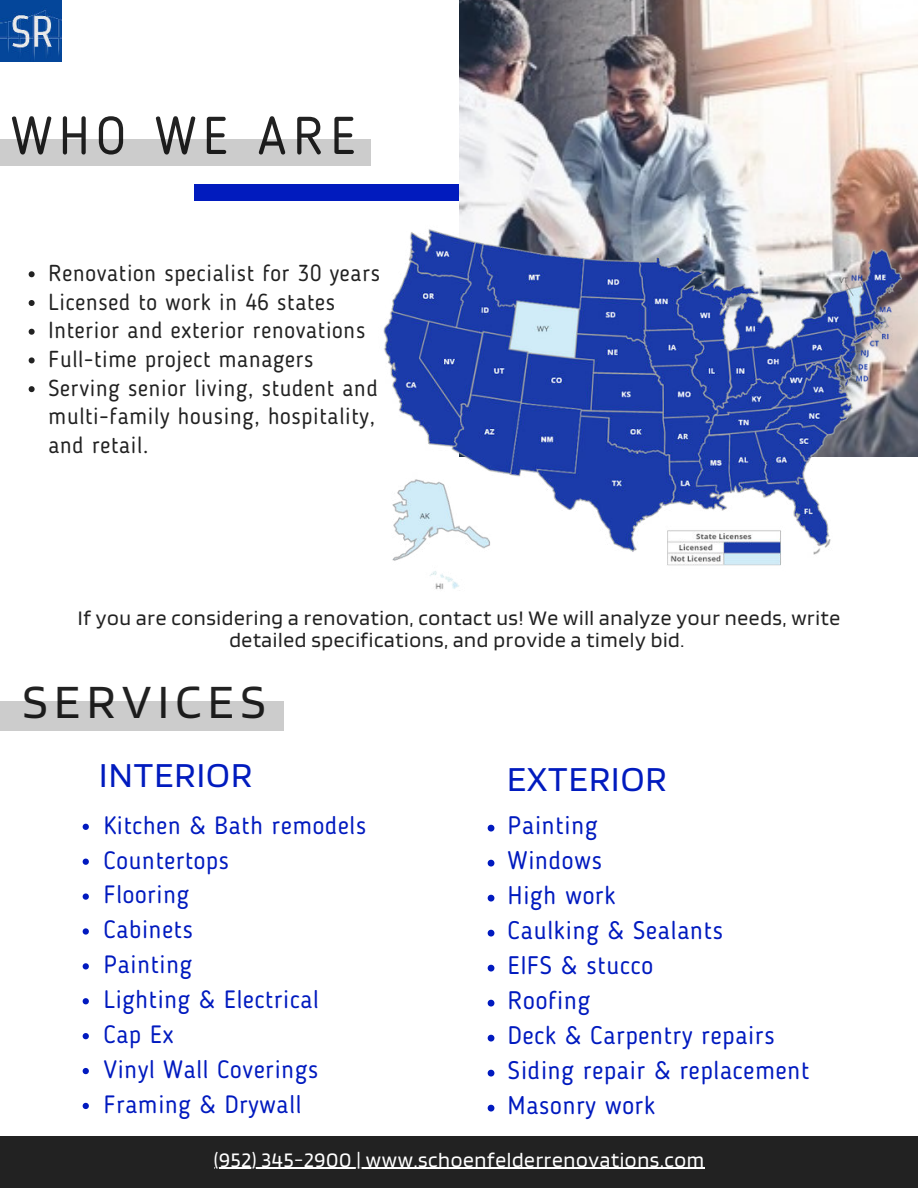
<style>
.page{position:relative;width:918px;height:1188px;background:#fff}
.page>*{position:absolute;margin:0;border:0;box-sizing:border-box;transform-origin:0 0}
.t1{font:52.8px "Blogger Sans";letter-spacing:.13em;color:#222}
.t2{font:49.8px "Blinker";letter-spacing:.13em;color:#222}
.t3{font:36.6px "Blinker";letter-spacing:.03em;color:#011bbe}
.t4{font:25.2px/35px "Blogger Sans";letter-spacing:.03em;color:#011abf}
.t5{font:24.9px/35px "Blogger Sans";letter-spacing:.03em;color:#011abf}
.t6{font:22.95px/28.7px "Blogger Sans";letter-spacing:.03em;color:#222}
.t7{font:21.6px/21.3px "Blinker";letter-spacing:.03em;color:#222;text-align:center}
.t8{font:21.6px "Blinker";letter-spacing:.03em;color:#fff}
</style>
<div class="page">
<div style="left:194px;top:185px;width:724px;height:16px;background:#011bbe"></div>
<img style="left:459px;top:0;width:459px;height:457px">
<div style="left:0;top:1136px;width:918px;height:52px;background:#222"></div>
<img style="left:0;top:0;width:62px;height:62px">
<div style="left:0;top:701px;width:284px;height:29px;background:#ccc"></div>
<div style="left:0;top:139px;width:371px;height:27px;background:#ccc"></div>
<img style="left:383px;top:218px;width:524px;height:372px">
<svg style="left:29px;top:271px;width:6px;height:6px"></svg>
<svg style="left:29px;top:300px;width:6px;height:6px"></svg>
<svg style="left:29px;top:329px;width:6px;height:6px"></svg>
<svg style="left:29px;top:357px;width:6px;height:6px"></svg>
<svg style="left:29px;top:386px;width:6px;height:6px"></svg>
<hr style="left:214px;top:1168px;width:491px;height:1px;background:#fff">
<svg style="left:83px;top:824px;width:6px;height:6px"></svg>
<svg style="left:83px;top:859px;width:6px;height:6px"></svg>
<svg style="left:83px;top:893px;width:6px;height:7px"></svg>
<svg style="left:83px;top:928px;width:6px;height:7px"></svg>
<svg style="left:83px;top:963px;width:6px;height:6px"></svg>
<svg style="left:83px;top:998px;width:6px;height:6px"></svg>
<svg style="left:83px;top:1033px;width:6px;height:6px"></svg>
<svg style="left:83px;top:1068px;width:6px;height:6px"></svg>
<svg style="left:83px;top:1103px;width:6px;height:6px"></svg>
<svg style="left:488px;top:825px;width:6px;height:7px"></svg>
<svg style="left:488px;top:860px;width:6px;height:7px"></svg>
<svg style="left:488px;top:895px;width:6px;height:7px"></svg>
<svg style="left:488px;top:930px;width:6px;height:7px"></svg>
<svg style="left:488px;top:965px;width:6px;height:7px"></svg>
<svg style="left:488px;top:1000px;width:6px;height:7px"></svg>
<svg style="left:488px;top:1035px;width:6px;height:7px"></svg>
<svg style="left:488px;top:1070px;width:6px;height:7px"></svg>
<svg style="left:488px;top:1105px;width:6px;height:7px"></svg>
<h1 class="t1" style="left:11px;top:104px;width:346px">WHO WE ARE</h1>
<p class="t6" style="left:48px;top:259px;width:333px">Renovation specialist for 30 years<br>Licensed to work in 46 states<br>Interior and exterior renovations<br>Full-time project managers<br>Serving senior living, student and multi-family housing, hospitality, and retail.</p>
<p class="t7" style="left:78px;top:608px;width:764px">If you are considering a renovation, contact us! We will analyze your needs, write detailed specifications, and provide a timely bid.</p>
<h2 class="t2" style="left:23px;top:676px;width:244px">SERVICES</h2>
<h3 class="t3" style="left:99px;top:757px;width:155px">INTERIOR</h3>
<h3 class="t3" style="left:507px;top:760px;width:161px">EXTERIOR</h3>
<p class="t5" style="left:104px;top:807px;width:264px">Kitchen &amp; Bath remodels<br>Countertops<br>Flooring<br>Cabinets<br>Painting<br>Lighting &amp; Electrical<br>Cap Ex<br>Vinyl Wall Coverings<br>Framing &amp; Drywall</p>
<p class="t4" style="left:508px;top:807px;width:303px">Painting<br>Windows<br>High work<br>Caulking &amp; Sealants<br>EIFS &amp; stucco<br>Roofing<br>Deck &amp; Carpentry repairs<br>Siding repair &amp; replacement<br>Masonry work</p>
<p class="t8" style="left:214px;top:1148px;width:492px">(952) 345-2900 | www.schoenfelderrenovations.com</p>
</div>
